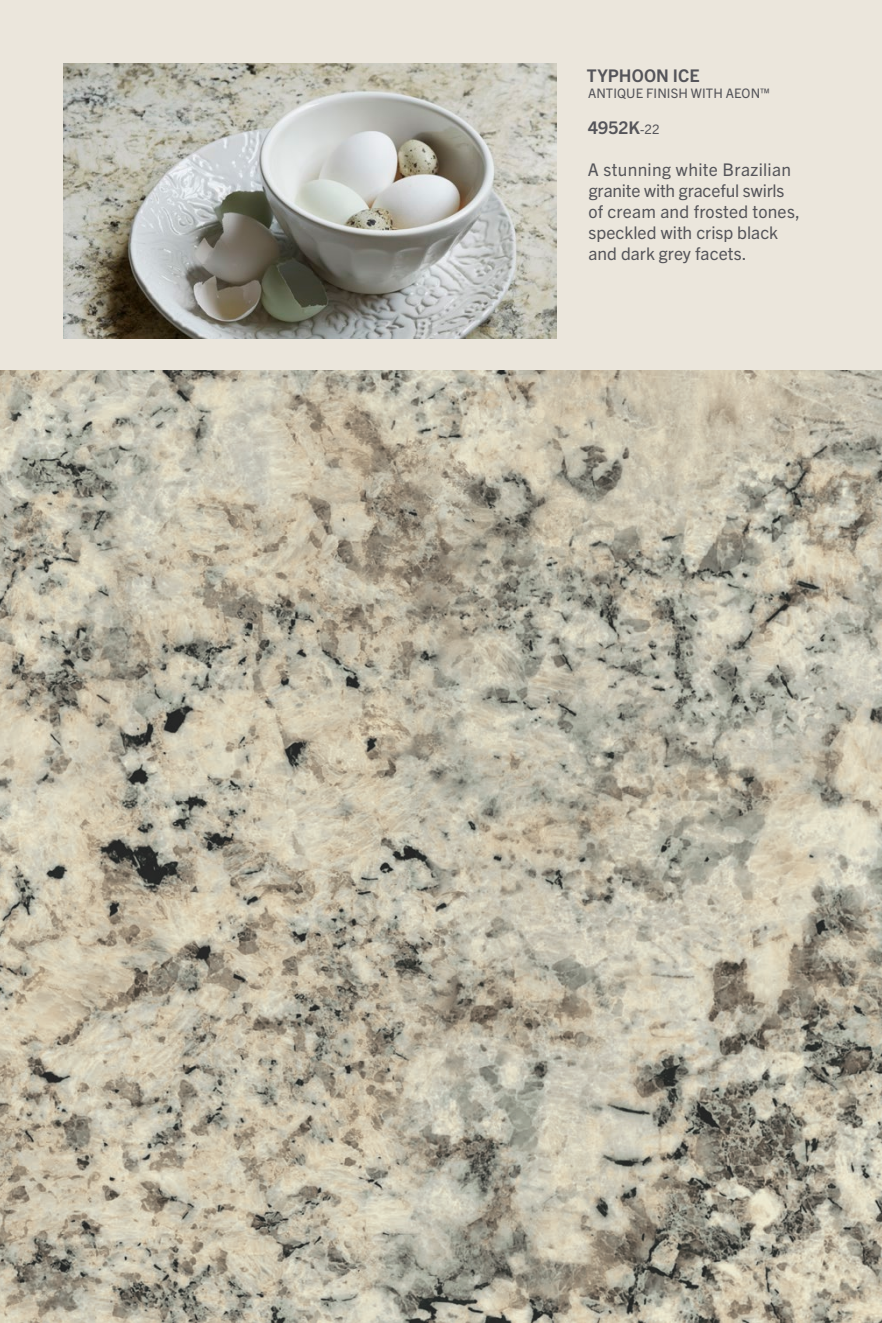
<style>
.page{position:relative;width:882px;height:1323px;background:#ebe6dc}
.page>*{position:absolute;margin:0;border:0;box-sizing:border-box;transform-origin:0 0}
.t1{font:17.5px/21px "Trade Gothic Next LT Pro";letter-spacing:.005em;color:#55555a}
.t2{font:700 17.5px "Trade Gothic Next LT Pro";letter-spacing:.005em;color:#55555a}
.t3{font:13.12px "Trade Gothic Next LT Pro";letter-spacing:.01em;color:#55555a}
.s1{font-weight:400;font-size:13.12px}
</style>
<div class="page">
<img style="left:0;top:370px;width:882px;height:953px">
<img style="left:63px;top:63px;width:493px;height:276px">
<p class="t2" style="left:587px;top:63px;width:114px">TYPHOON ICE</p>
<p class="t3" style="left:588px;top:84px;width:183px">Antique Finish With Aeon™</p>
<p class="t2" style="left:588px;top:116px;width:73px">4952K<span class="s1">-22</span></p>
<p class="t1" style="left:588px;top:158px;width:214px">A stunning white Brazilian granite with graceful swirls of cream and frosted tones, speckled with crisp black and dark grey facets.</p>
</div>
